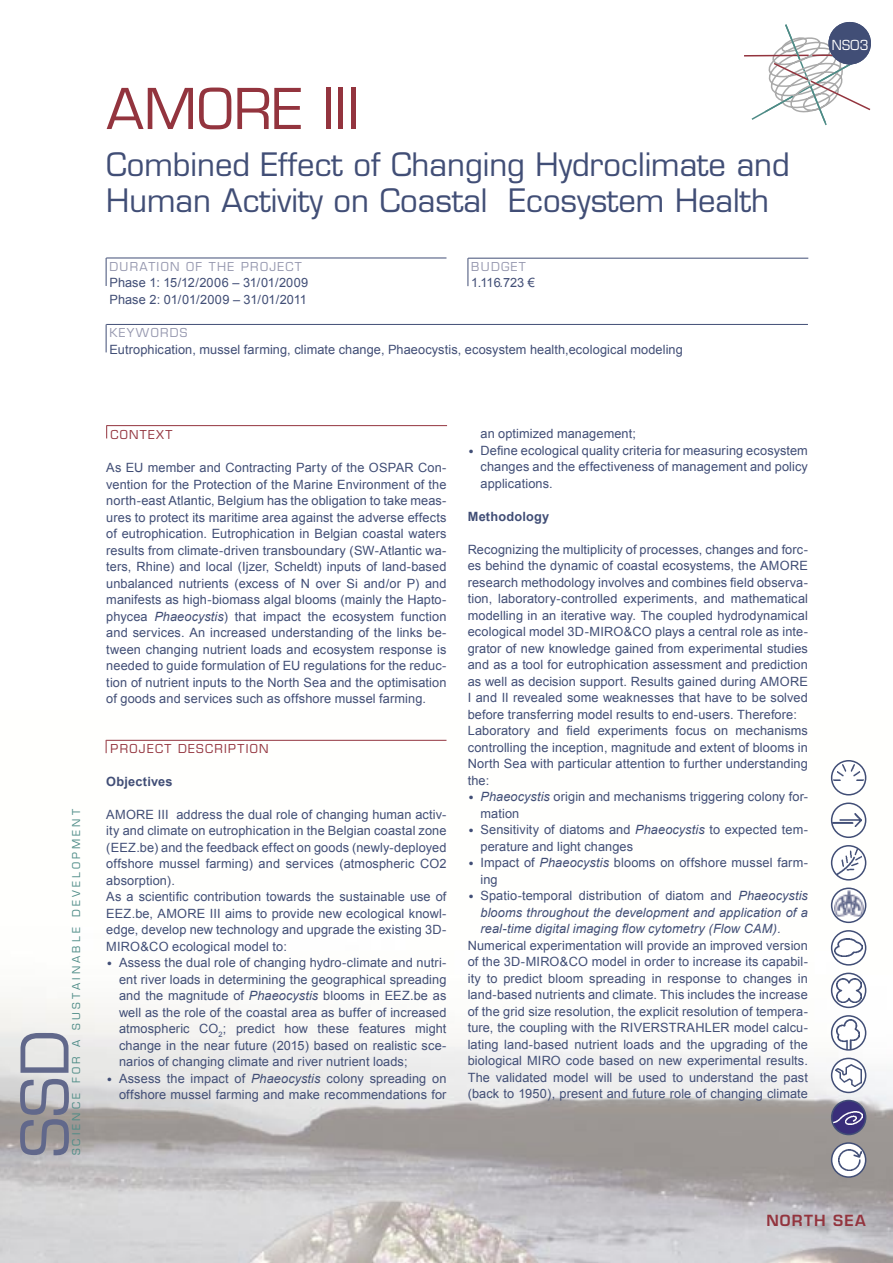
<style>
.page{position:relative;width:893px;height:1263px;background:#fff}
.page>*{position:absolute;margin:0;border:0;box-sizing:border-box;transform-origin:0 0}
.t1{font:64.05px "Eurostile LT Std";color:#61688b}
.t2{font:54.9px "Eurostile LT Std";color:#93343e}
.t3{font:31.5px/36px "Eurostile LT Std";color:#414e76}
.t4{font:600 15px "Eurostile LT Std";letter-spacing:.08em;color:#93343e}
.t5{font:13.5px "Eurostile LT Std";letter-spacing:.03em;color:#fff;scale:.95 1}
._01_brood{font:12.75px/16.5px "Arial";letter-spacing:.01em;color:#414e76;text-align:justify}
._01_brood-2{font:italic 12.75px/16.5px "Arial";letter-spacing:.01em;color:#414e76;text-align:justify}
._01_brood-3{font:700 12.75px "Arial";letter-spacing:.015em;color:#414e76}
.t6{font:12px "Eurostile LT Std";letter-spacing:.11em;color:#9698af}
.t7{font:12px "Eurostile LT Std";letter-spacing:.11em;color:#93343e}
.t8{font:10.5px "Eurostile LT Std";letter-spacing:.3em;color:#4d8b86}
.s1{font-style:inherit}
.s2{font-style:italic}
.s3{font-family:"Trebuchet MS"}
.s4{font-family:"Trebuchet MS";font-style:italic}
.s5{font-family:"Trebuchet MS";font-style:normal}
.s6{font-style:normal}
</style>
<div class="page">
<img style="left:0;top:739px;width:893px;height:524px">
<svg style="left:744px;top:24px;width:126px;height:101px"></svg>
<div style="left:829px;top:23px;width:41px;height:41px;background:#414e76;border-radius:50%"></div>
<div style="left:828px;top:22px;width:43px;height:42px;border:2px solid #414e76;border-radius:50%"></div>
<hr style="left:106px;top:258px;width:340px;height:1px;background:#414e76">
<svg style="left:106px;top:258px;width:1px;height:28px"></svg>
<hr style="left:468px;top:258px;width:340px;height:1px;background:#414e76">
<svg style="left:468px;top:258px;width:1px;height:28px"></svg>
<hr style="left:106px;top:324px;width:702px;height:1px;background:#414e76">
<svg style="left:106px;top:324px;width:1px;height:28px"></svg>
<hr style="left:107px;top:425px;width:340px;height:1px;background:#93343e">
<svg style="left:106px;top:425px;width:1px;height:13px"></svg>
<div style="left:832px;top:1100px;width:34px;height:34px;background:#392e7a;border-radius:50%"></div>
<img style="left:834px;top:1112px;width:29px;height:12px">
<div style="left:831px;top:1100px;width:35px;height:35px;border:2px solid #414e76;border-radius:50%"></div>
<svg style="left:832px;top:1143px;width:34px;height:34px"></svg>
<img style="left:838px;top:1149px;width:23px;height:22px">
<div style="left:831px;top:1142px;width:35px;height:36px;border:2px solid #414e76;border-radius:50%"></div>
<div style="left:832px;top:761px;width:34px;height:34px;background:#fff;border-radius:50%"></div>
<img style="left:833px;top:765px;width:31px;height:15px">
<div style="left:831px;top:760px;width:35px;height:35px;border:2px solid #414e76;border-radius:50%"></div>
<img style="left:834px;top:813px;width:28px;height:13px">
<div style="left:831px;top:802px;width:35px;height:36px;border:2px solid #414e76;border-radius:50%"></div>
<svg style="left:832px;top:846px;width:34px;height:34px"></svg>
<img style="left:834px;top:849px;width:27px;height:27px">
<div style="left:831px;top:845px;width:35px;height:35px;border:2px solid #414e76;border-radius:50%"></div>
<svg style="left:832px;top:888px;width:34px;height:34px"></svg>
<img style="left:834px;top:889px;width:29px;height:29px">
<div style="left:831px;top:887px;width:35px;height:36px;border:2px solid #414e76;border-radius:50%"></div>
<svg style="left:832px;top:931px;width:34px;height:34px"></svg>
<img style="left:835px;top:939px;width:28px;height:17px">
<div style="left:831px;top:930px;width:35px;height:35px;border:2px solid #414e76;border-radius:50%"></div>
<svg style="left:832px;top:973px;width:34px;height:34px"></svg>
<img style="left:837px;top:978px;width:24px;height:25px">
<div style="left:831px;top:972px;width:35px;height:36px;border:2px solid #414e76;border-radius:50%"></div>
<svg style="left:832px;top:1016px;width:34px;height:34px"></svg>
<img style="left:837px;top:1020px;width:22px;height:30px">
<div style="left:831px;top:1015px;width:35px;height:36px;border:2px solid #414e76;border-radius:50%"></div>
<svg style="left:832px;top:1058px;width:34px;height:34px"></svg>
<img style="left:836px;top:1064px;width:26px;height:23px">
<div style="left:831px;top:1058px;width:35px;height:35px;border:2px solid #414e76;border-radius:50%"></div>
<hr style="left:106px;top:740px;width:340px;height:1px;background:#93343e">
<svg style="left:106px;top:740px;width:1px;height:13px"></svg>
<p class="t2" style="left:106px;top:76px;width:254px">AMORE III</p>
<p class="t3" style="left:106px;top:147px;width:685px">Combined Effect of Changing Hydroclimate and<br>Human Activity on Coastal Ecosystem Health</p>
<p class="t6" style="left:109px;top:259px;width:194px">DURATION OF THE PROJECT</p>
<p class="_01_brood" style="left:109px;top:275px;width:200px">Phase 1: 15/12/2006 – 31/01/2009</p>
<p class="_01_brood" style="left:109px;top:291px;width:199px">Phase 2: 01/01/2009 – 31/01/2011</p>
<p class="t6" style="left:471px;top:259px;width:56px">BUDGET</p>
<p class="_01_brood" style="left:471px;top:275px;width:65px">1.11<span class="s1">6</span>.<span class="s1">723</span> €</p>
<p class="t6" style="left:109px;top:325px;width:79px">KEYWORDS</p>
<p class="_01_brood" style="left:109px;top:341px;width:575px">Eutrophication, mussel farming, climate change, Phaeocystis, ecosystem health,ecological modeling</p>
<p class="t5" style="left:832px;top:36px;width:39px">CP 1</p>
<p class="t5" style="left:832px;top:37px;width:40px">NS03</p>
<p class="t8" style="left:70px;top:1155px;width:348px;rotate:-90deg">SCIENCE FOR A SUSTAINABLE DEVELOPMENT</p>
<p class="t1" style="left:7px;top:1157px;width:129px;rotate:-90deg">SSD</p>
<p class="t7" style="left:111px;top:427px;width:63px">CONTEXT</p>
<p class="_01_brood" style="left:106px;top:459px;width:342px">As EU member and Contracting Party of the OSPAR Con&shy;vention for the Protection of the Marine Environment of the north-east Atlantic, Belgium has the obligation to take meas&shy;ures to protect its maritime area against the adverse effects of eutrophication. Eutrophication in Belgian coastal waters results from climate-driven transboundary (SW-Atlantic wa&shy;ters, Rhine) and local (Ijzer, Scheldt) inputs of land-based unbalanced nutrients (excess of N over Si and/or P) and manifests as high-biomass algal blooms (mainly the Hapto&shy;phycea <span class="s2">Phaeocystis</span>) that impact the ecosystem function and services. An increased understanding of the links be&shy;tween changing nutrient loads and ecosystem response is needed to guide formulation of EU regulations for the reduc&shy;tion of nutrient inputs to the North Sea and the optimisation of goods and services such as offshore mussel farming.</p>
<p class="t7" style="left:111px;top:741px;width:159px">PROJECT DESCRIPTION</p>
<p class="_01_brood-3" style="left:106px;top:773px;width:68px">Objectives</p>
<p class="_01_brood" style="left:106px;top:806px;width:342px">AMORE III address the dual role of changing human activ&shy;ity and climate on eutrophication in the Belgian coastal zone (EEZ.be) and the feedback effect on goods (newly-deployed offshore mussel farming) and services (atmospheric CO2 absorption).</p>
<p class="_01_brood" style="left:106px;top:888px;width:342px">As a scientific contribution towards the sustainable use of EEZ.be, AMORE III aims to provide new ecological knowl&shy;edge, develop new technology and upgrade the existing 3D-MIRO&amp;CO ecological model to:</p>
<p class="_01_brood" style="left:119px;top:954px;width:329px;text-indent:-13px"><span class="s3">•</span> Assess the dual role of changing hydro-climate and nutri&shy;ent river loads in determining the geographical spreading and the magnitude of <span class="s2">Phaeocystis</span> blooms in EEZ.be as well as the role of the coastal area as buffer of increased atmospheric CO<sub>2</sub>; predict how these features might change in the near future (2015) based on realistic sce&shy;narios of changing climate and river nutrient loads;</p>
<p class="_01_brood" style="left:106px;top:1070px;width:342px;text-align:right"><span class="s3">•</span> Assess the impact of <span class="s2">Phaeocystis</span> colony spreading on offshore mussel farming and make recommendations for</p>
<p class="_01_brood" style="left:480px;top:426px;width:157px">an optimized management;</p>
<p class="_01_brood" style="left:480px;top:442px;width:329px;text-indent:-13px"><span class="s3">•</span> Define ecological quality criteria for measuring ecosystem changes and the effectiveness of management and policy applications.</p>
<p class="_01_brood-3" style="left:468px;top:508px;width:83px">Methodology</p>
<p class="_01_brood" style="left:468px;top:541px;width:342px">Recognizing the multiplicity of processes, changes and forc&shy;es behind the dynamic of coastal ecosystems, the AMORE research methodology involves and combines field observa&shy;tion, laboratory-controlled experiments, and mathematical modelling in an iterative way. The coupled hydrodynamical ecological model 3D-MIRO&amp;CO plays a central role as inte&shy;grator of new knowledge gained from experimental studies and as a tool for eutrophication assessment and prediction as well as decision support. Results gained during AMORE I and II revealed some weaknesses that have to be solved before transferring model results to end-users. Therefore:</p>
<p class="_01_brood" style="left:468px;top:723px;width:342px">Laboratory and field experiments focus on mechanisms controlling the inception, magnitude and extent of blooms in North Sea with particular attention to further understanding the:</p>
<p class="_01_brood" style="left:480px;top:789px;width:329px;text-indent:-13px"><span class="s4">•</span> <span class="s2">Phaeocystis</span> origin and mechanisms triggering colony for&shy;mation</p>
<p class="_01_brood" style="left:480px;top:822px;width:329px;text-indent:-13px"><span class="s3">•</span> Sensitivity of diatoms and <span class="s2">Phaeocystis</span> to expected tem&shy;perature and light changes</p>
<p class="_01_brood" style="left:480px;top:855px;width:329px;text-indent:-13px"><span class="s3">•</span> Impact of <span class="s2">Phaeocystis</span> blooms on offshore mussel farm&shy;ing</p>
<p class="_01_brood-2" style="left:480px;top:888px;width:329px;text-indent:-13px"><span class="s5">•</span> <span class="s6">Spatio-temporal distribution of diatom and</span> Phaeocystis blooms throughout the development and application of a real-time digital imaging flow cytometry (Flow CAM).</p>
<p class="_01_brood" style="left:468px;top:937px;width:342px">Numerical experimentation will provide an improved version of the 3D-MIRO&amp;CO model in order to increase its capabil&shy;ity to predict bloom spreading in response to changes in land-based nutrients and climate. This includes the increase of the grid size resolution, the explicit resolution of tempera&shy;ture, the coupling with the RIVERSTRAHLER model calcu&shy;lating land-based nutrient loads and the upgrading of the biological MIRO code based on new experimental results.<br>The validated model will be used to understand the past (back to 1950), present and future role of changing climate</p>
<p class="t4" style="left:766px;top:1211px;width:101px">NORTH SEA</p>
</div>
